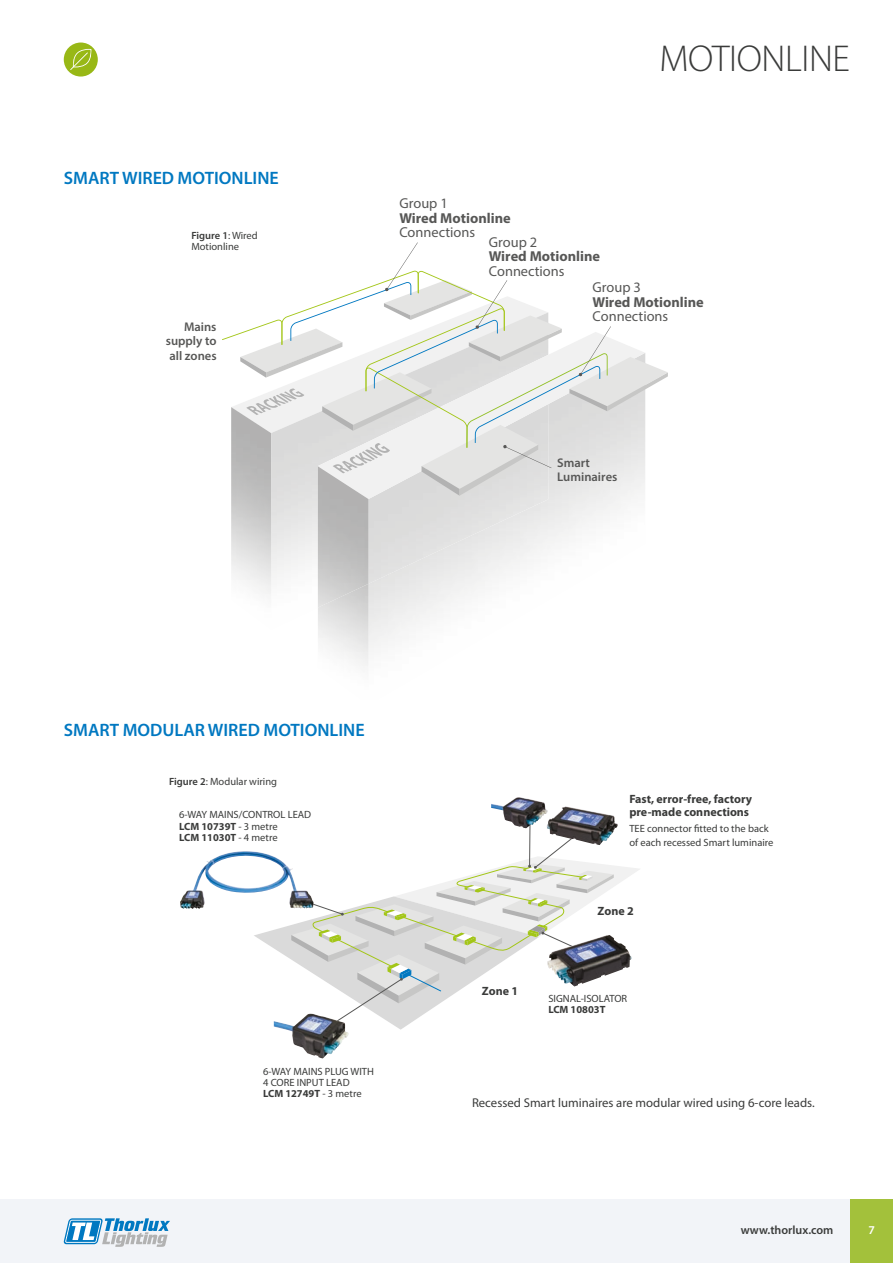
<style>
.page{position:relative;width:893px;height:1263px;background:#fff}
.page>*{position:absolute;margin:0;border:0;box-sizing:border-box;transform-origin:0 0}
.t1{font:300 37.5px "Myriad Pro";letter-spacing:-.01em;color:#3a3b3a}
.t2{font:600 18px "Myriad Pro";color:#0078c1}
.t3{font:14.4px "Myriad Pro";color:#575756}
.t4{font:700 14.4px "Myriad Pro";color:#575756}
.t5{font:12.75px "Myriad Pro";color:#3a3b3a}
.t6{font:600 12.6px/14.4px "Myriad Pro";color:#575756;text-align:justify}
.t7{font:700 12px/13.5px "Myriad Pro";color:#3a3b3a}
.t8{font:600 12px "Myriad Pro";color:#3a3b3a}
.t9{font:600 12px "Myriad Pro";color:#fff}
.t10{font:10.5px/11.2px "Myriad Pro";color:#3a3b3a}
.t11{font:700 10.5px "Myriad Pro";color:#3a3b3a}
.s1{font-weight:600}
.s2{font-weight:700}
</style>
<div class="page">
<div style="left:0;top:1199px;width:893px;height:64px;background:#f2f4f8"></div>
<svg style="left:64px;top:1218px;width:106px;height:29px"></svg>
<div style="left:850px;top:1199px;width:43px;height:64px;background:#a3c13b"></div>
<img style="left:368px;top:499px;width:180px;height:85px">
<svg style="left:222px;top:242px;width:446px;height:254px"></svg>
<div style="left:64px;top:43px;width:34px;height:34px;background:#98b816;border-radius:50%"></div>
<svg style="left:70px;top:49px;width:22px;height:21px"></svg>
<svg style="left:254px;top:814px;width:386px;height:216px"></svg>
<img style="left:180px;top:851px;width:66px;height:58px">
<img style="left:274px;top:1013px;width:75px;height:45px">
<img style="left:491px;top:797px;width:74px;height:31px">
<img style="left:547px;top:935px;width:85px;height:51px">
<h2 class="t2" style="left:64px;top:166px;width:216px">SMART WIRED MOTIONLINE</h2>
<p class="t10" style="left:191px;top:230px;width:68px"><span class="s1">Figure 1</span>: Wired<br>Motionline</p>
<p class="t6" style="left:166px;top:319px;width:52px;text-indent:18px">Mains supply to all zones</p>
<h1 class="t1" style="left:659px;top:36px;width:192px">MOTIONLINE</h1>
<h3 class="t3" style="left:399px;top:195px;width:50px">Group 1</h3>
<h3 class="t4" style="left:399px;top:208px;width:113px">Wired Motionline</h3>
<h3 class="t3" style="left:399px;top:223px;width:77px">Connections</h3>
<h3 class="t3" style="left:489px;top:233px;width:50px">Group 2</h3>
<h3 class="t4" style="left:489px;top:247px;width:113px">Wired Motionline</h3>
<h3 class="t3" style="left:489px;top:262px;width:77px">Connections</h3>
<h3 class="t3" style="left:593px;top:278px;width:50px">Group 3</h3>
<h3 class="t4" style="left:593px;top:292px;width:113px">Wired Motionline</h3>
<h3 class="t3" style="left:593px;top:307px;width:77px">Connections</h3>
<p class="t6" style="left:557px;top:456px;width:62px;line-height:13.5px">Smart<br>Luminaires</p>
<h2 class="t2" style="left:64px;top:719px;width:302px">SMART MODULAR WIRED MOTIONLINE</h2>
<p class="t10" style="left:169px;top:775px;width:110px"><span class="s1">Figure 2</span>: Modular wiring</p>
<p class="t10" style="left:179px;top:809px;width:134px">6-WAY MAINS/CONTROL LEAD<br><span class="s2">LCM 10739T</span> - 3 metre<br><span class="s2">LCM 11030T</span> - 4 metre</p>
<p class="t10" style="left:263px;top:1065px;width:112px">6-WAY MAINS PLUG WITH<br>4 CORE INPUT LEAD<br><span class="s2">LCM 12749T</span> - 3 metre</p>
<p class="t7" style="left:629px;top:792px;width:124px">Fast, error-free, factory pre-made connections</p>
<p class="t10" style="left:629px;top:822px;width:146px;line-height:13.5px">TEE connector fitted to the back of each recessed Smart luminaire</p>
<p class="t7" style="left:482px;top:984px;width:38px">Zone 1</p>
<p class="t7" style="left:598px;top:903px;width:38px">Zone 2</p>
<p class="t10" style="left:548px;top:992px;width:80px">SIGNAL-ISOLATOR</p>
<p class="t11" style="left:548px;top:1002px;width:59px">LCM 10803T</p>
<p class="t5" style="left:472px;top:1094px;width:344px">Recessed Smart luminaires are modular wired using 6-core leads.</p>
<p class="t8" style="left:741px;top:1222px;width:94px">www.thorlux.com</p>
<p class="t9" style="left:868px;top:1222px;width:8px">7</p>
</div>
